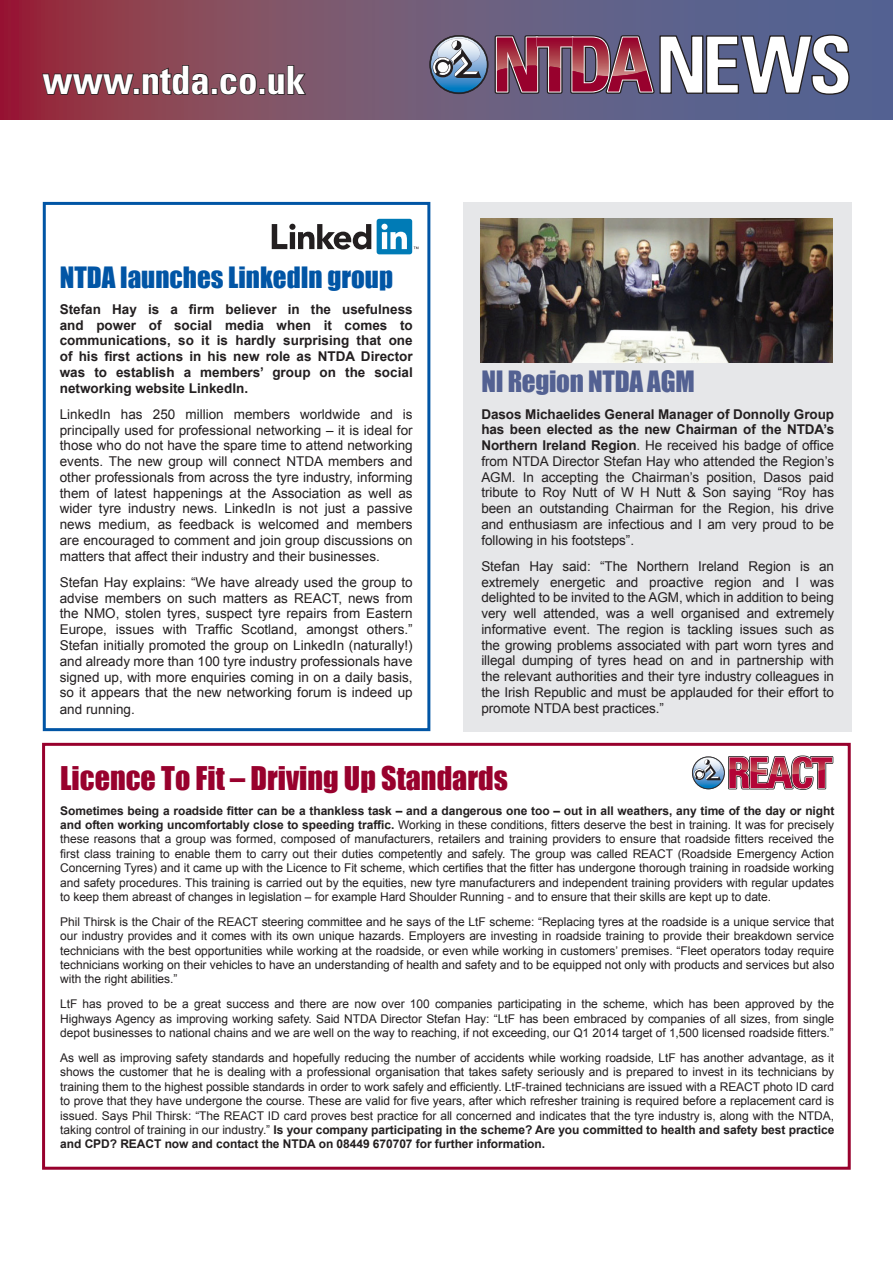
<style>
.page{position:relative;width:893px;height:1263px;background:#fff}
.page>*{position:absolute;margin:0;border:0;box-sizing:border-box;transform-origin:0 0}
.t1{font:700 condensed 79.2px "Univers";color:#fff}
.t2{font:700 condensed 39px "Univers";color:#fff}
.t3{font:30px "Impact";color:#98012d}
.t4{font:27px "Impact";color:#0155a5}
.t5{font:27px "Impact";letter-spacing:-.01em;color:#536192}
.t6{font:13.5px/15.8px "Arial";letter-spacing:-.005em;color:#231f20;text-align:justify}
.t7{font:700 13.5px/15.8px "Arial";color:#231f20;text-align:justify}
.t8{font:12px/14.4px "Arial";letter-spacing:-.005em;color:#231f20;text-align:justify}
.s1{font-weight:700}
</style>
<div class="page">
<div style="left:43px;top:202px;width:387px;height:529px;background:#fff;border:3px solid #0155a5"></div>
<div style="left:463px;top:202px;width:388px;height:529px;background:#e6e7e9"></div>
<svg style="left:0;top:0;width:893px;height:119px;background:#76526e"></svg>
<svg style="left:41px;top:73px;width:94px;height:23px;background:#6d2d38"></svg>
<div style="left:133px;top:88px;width:7px;height:7px;border:2px solid #231f20"></div>
<svg style="left:141px;top:64px;width:69px;height:32px;background:#6e3d47"></svg>
<div style="left:211px;top:88px;width:7px;height:7px;border:2px solid #231f20"></div>
<svg style="left:219px;top:72px;width:39px;height:24px"></svg>
<div style="left:259px;top:88px;width:6px;height:7px;border:2px solid #231f20"></div>
<svg style="left:267px;top:64px;width:40px;height:32px"></svg>
<svg style="left:429px;top:35px;width:59px;height:59px;background:#798aa2"></svg>
<svg style="left:495px;top:34px;width:355px;height:62px;background:#684f6f"></svg>
<div style="left:42px;top:743px;width:809px;height:427px;border:3px solid #98012d"></div>
<img style="left:481px;top:219px;width:352px;height:143px">
<svg style="left:272px;top:224px;width:99px;height:26px"></svg>
<div style="left:377px;top:219px;width:35px;height:35px;background:#007bb6;border-radius:3px"></div>
<svg style="left:381px;top:224px;width:26px;height:25px"></svg>
<svg style="left:692px;top:755px;width:141px;height:35px"></svg>
<h2 class="t2" style="left:43px;top:56px;width:264px">www.ntda.co.uk</h2>
<h1 class="t1" style="left:655px;top:16px;width:199px">NEWS</h1>
<h3 class="t4" style="left:60px;top:256px;width:335px">NTDA launches LinkedIn group</h3>
<p class="t7" style="left:60px;top:302px;width:354px">Stefan Hay is a firm believer in the usefulness and power of social media when it comes to communications, so it is hardly surprising that one of his first actions in his new role as NTDA Director was to establish a members’ group on the social networking website LinkedIn.</p>
<p class="t6" style="left:60px;top:406px;width:354px">LinkedIn has 250 million members worldwide and is principally used for professional networking – it is ideal for those who do not have the spare time to attend networking events. The new group will connect NTDA members and other professionals from across the tyre industry, informing them of latest happenings at the Association as well as wider tyre industry news. LinkedIn is not just a passive news medium, as feedback is welcomed and members are encouraged to comment and join group discussions on matters that affect their industry and their businesses.</p>
<p class="t6" style="left:60px;top:574px;width:354px">Stefan Hay explains: “We have already used the group to advise members on such matters as REACT, news from the NMO, stolen tyres, suspect tyre repairs from Eastern Europe, issues with Traffic Scotland, amongst others.” Stefan initially promoted the group on LinkedIn (naturally!) and already more than 100 tyre industry professionals have signed up, with more enquiries coming in on a daily basis, so it appears that the new networking forum is indeed up and running.</p>
<h3 class="t5" style="left:481px;top:361px;width:215px">NI Region NTDA AGM</h3>
<p class="t6" style="left:481px;top:406px;width:354px"><span class="s1">Dasos Michaelides General Manager of Donnolly Group has been elected as the new Chairman of the NTDA’s Northern Ireland Region</span>. He received his badge of office from NTDA Director Stefan Hay who attended the Region’s AGM. In accepting the Chairman’s position, Dasos paid tribute to Roy Nutt of W H Nutt &amp; Son saying “Roy has been an outstanding Chairman for the Region, his drive and enthusiasm are infectious and I am very proud to be following in his footsteps”.</p>
<p class="t6" style="left:481px;top:558px;width:354px">Stefan Hay said: “The Northern Ireland Region is an extremely energetic and proactive region and I was delighted to be invited to the AGM, which in addition to being very well attended, was a well organised and extremely informative event. The region is tackling issues such as the growing problems associated with part worn tyres and illegal dumping of tyres head on and in partnership with the relevant authorities and their tyre industry colleagues in the Irish Republic and must be applauded for their effort to promote NTDA best practices.”</p>
<h3 class="t3" style="left:60px;top:754px;width:449px">Licence To Fit – Driving Up Standards</h3>
<p class="t8" style="left:60px;top:803px;width:776px"><span class="s1">Sometimes being a roadside fitter can be a thankless task – and a dangerous one too – out in all weathers, any time of the day or night and often working uncomfortably close to speeding traffic.</span> Working in these conditions, fitters deserve the best in training. It was for precisely these reasons that a group was formed, composed of manufacturers, retailers and training providers to ensure that roadside fitters received the first class training to enable them to carry out their duties competently and safely. The group was called REACT (Roadside Emergency Action Concerning Tyres) and it came up with the Licence to Fit scheme, which certifies that the fitter has undergone thorough training in roadside working and safety procedures. This training is carried out by the equities, new tyre manufacturers and independent training providers with regular updates to keep them abreast of changes in legislation – for example Hard Shoulder Running - and to ensure that their skills are kept up to date.</p>
<p class="t8" style="left:60px;top:914px;width:776px">Phil Thirsk is the Chair of the REACT steering committee and he says of the LtF scheme: “Replacing tyres at the roadside is a unique service that our industry provides and it comes with its own unique hazards. Employers are investing in roadside training to provide their breakdown service technicians with the best opportunities while working at the roadside, or even while working in customers’ premises. “Fleet operators today require technicians working on their vehicles to have an understanding of health and safety and to be equipped not only with products and services but also with the right abilities.”</p>
<p class="t8" style="left:60px;top:997px;width:775px">LtF has proved to be a great success and there are now over 100 companies participating in the scheme, which has been approved by the Highways Agency as improving working safety. Said NTDA Director Stefan Hay: “LtF has been embraced by companies of all sizes, from single depot businesses to national chains and we are well on the way to reaching, if not exceeding, our Q1 2014 target of 1,500 licensed roadside fitters.”</p>
<p class="t8" style="left:60px;top:1051px;width:776px">As well as improving safety standards and hopefully reducing the number of accidents while working roadside, LtF has another advantage, as it shows the customer that he is dealing with a professional organisation that takes safety seriously and is prepared to invest in its technicians by training them to the highest possible standards in order to work safely and efficiently. LtF-trained technicians are issued with a REACT photo ID card to prove that they have undergone the course. These are valid for five years, after which refresher training is required before a replacement card is issued. Says Phil Thirsk: “The REACT ID card proves best practice for all concerned and indicates that the tyre industry is, along with the NTDA, taking control of training in our industry.” <span class="s1">Is your company participating in the scheme? Are you committed to health and safety best practice and CPD? REACT now and contact the NTDA on 08449 670707 for further information.</span></p>
</div>
